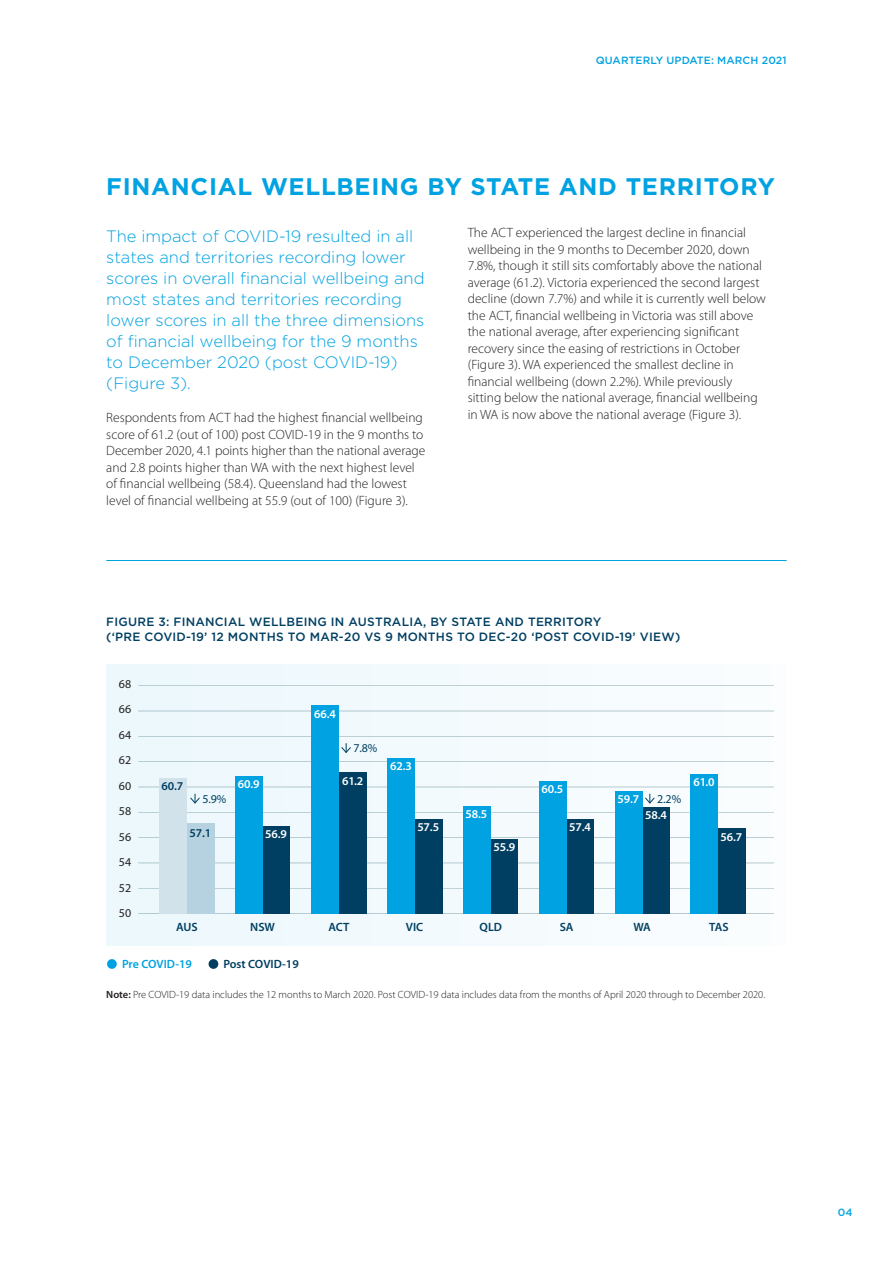
<style>
.page{position:relative;width:893px;height:1263px;background:#fff}
.page>*{position:absolute;margin:0;border:0;box-sizing:border-box;transform-origin:0 0}
.HL1{font:700 24px "Gotham";letter-spacing:.03em;color:#00a2e1}
.Intro_copy{font:300 16.5px/21px "Gotham";color:#00a2e1}
.Body{font:300 13.5px/16.5px "Myriad Pro";color:#231f20}
.HL3{font:500 12px/15px "Gotham";letter-spacing:.02em;color:#003f61}
.t1{font:600 12px "Myriad Pro";letter-spacing:-.01em;color:#fff}
.t2{font:600 12px "Myriad Pro";color:#003f61}
.t3{font:12px/25.5px "Myriad Pro";color:#231f20;text-align:justify}
.t4{font:12px "Myriad Pro";color:#003f61}
.t5{font:600 12px "Myriad Pro";letter-spacing:-.005em;color:#00a2e1}
.t6{font:300 10.5px "Myriad Pro";color:#231f20}
.t7{font:500 10.5px "Gotham";letter-spacing:.01em;color:#00a2e1}
.s1{font-weight:600}
</style>
<div class="page">
<div style="left:106px;top:664px;width:681px;height:281px;background:#f3fafd"></div>
<hr style="left:138px;top:913px;width:636px;height:1px;background:#70949e">
<hr style="left:138px;top:888px;width:636px;height:1px;background:#70949e">
<hr style="left:138px;top:863px;width:636px;height:1px;background:#70949e">
<hr style="left:138px;top:837px;width:636px;height:1px;background:#70949e">
<hr style="left:138px;top:812px;width:636px;height:1px;background:#70949e">
<hr style="left:138px;top:787px;width:636px;height:1px;background:#70949e">
<hr style="left:138px;top:761px;width:636px;height:1px;background:#70949e">
<hr style="left:138px;top:736px;width:636px;height:1px;background:#70949e">
<hr style="left:138px;top:711px;width:636px;height:1px;background:#70949e">
<hr style="left:138px;top:685px;width:636px;height:1px;background:#70949e">
<div style="left:107px;top:959px;width:10px;height:10px;background:#00a2e1;border-radius:50%"></div>
<div style="left:209px;top:959px;width:9px;height:10px;background:#003f61;border-radius:50%"></div>
<div style="left:187px;top:823px;width:27px;height:90px;background:#b6d1df"></div>
<div style="left:159px;top:778px;width:28px;height:135px;background:#d2e2ea"></div>
<div style="left:262px;top:826px;width:28px;height:87px;background:#003f61"></div>
<div style="left:235px;top:776px;width:27px;height:137px;background:#00a2e1"></div>
<div style="left:339px;top:772px;width:28px;height:141px;background:#003f61"></div>
<div style="left:311px;top:705px;width:28px;height:208px;background:#00a2e1"></div>
<div style="left:415px;top:818px;width:27px;height:95px;background:#003f61"></div>
<div style="left:387px;top:758px;width:28px;height:155px;background:#00a2e1"></div>
<div style="left:491px;top:839px;width:27px;height:74px;background:#003f61"></div>
<div style="left:463px;top:806px;width:28px;height:107px;background:#00a2e1"></div>
<div style="left:566px;top:819px;width:28px;height:94px;background:#003f61"></div>
<div style="left:539px;top:781px;width:27px;height:132px;background:#00a2e1"></div>
<div style="left:642px;top:807px;width:28px;height:106px;background:#003f61"></div>
<div style="left:615px;top:791px;width:27px;height:122px;background:#00a2e1"></div>
<div style="left:718px;top:828px;width:28px;height:85px;background:#003f61"></div>
<div style="left:691px;top:774px;width:27px;height:139px;background:#00a2e1"></div>
<svg style="left:341px;top:743px;width:10px;height:10px"></svg>
<svg style="left:190px;top:794px;width:10px;height:10px"></svg>
<svg style="left:645px;top:794px;width:10px;height:10px"></svg>
<hr style="left:106px;top:560px;width:681px;height:1px;background:#00a2e1">
<p class="t7" style="left:596px;top:54px;width:192px">QUARTERLY UPDATE: MARCH 2021</p>
<p class="HL1" style="left:106px;top:173px;width:670px">FINANCIAL WELLBEING BY STATE AND TERRITORY</p>
<p class="Intro_copy" style="left:106px;top:225px;width:320px">The impact of COVID-19 resulted in all states and territories recording lower scores in overall financial wellbeing and most states and territories recording lower scores in all the three dimensions of financial wellbeing for the 9 months to December 2020 (post COVID-19) (Figure 3).</p>
<p class="Body" style="left:106px;top:409px;width:320px">Respondents from ACT had the highest financial wellbeing score of 61.2 (out of 100) post COVID-19 in the 9 months to December 2020, 4.1 points higher than the national average and 2.8 points higher than WA with the next highest level of financial wellbeing (58.4). Queensland had the lowest level of financial wellbeing at 55.9 (out of 100) (Figure 3).</p>
<p class="Body" style="left:468px;top:224px;width:300px">The ACT experienced the largest decline in financial wellbeing in the 9 months to December 2020, down 7.8%, though it still sits comfortably above the national average (61.2). Victoria experienced the second largest decline (down 7.7%) and while it is currently well below the ACT, financial wellbeing in Victoria was still above the national average, after experiencing significant recovery since the easing of restrictions in October (Figure 3). WA experienced the smallest decline in financial wellbeing (down 2.2%). While previously sitting below the national average, financial wellbeing in WA is now above the national average (Figure 3).</p>
<p class="HL3" style="left:106px;top:614px;width:576px">FIGURE 3: FINANCIAL WELLBEING IN AUSTRALIA, BY STATE AND TERRITORY<br>(‘PRE COVID-19’ 12 MONTHS TO MAR-20 VS 9 MONTHS TO DEC-20 ‘POST COVID-19’ VIEW)</p>
<p class="t3" style="left:119px;top:671px;width:14px">68<br>66<br>64<br>62<br>60<br>58<br>56<br>54<br>52</p>
<p class="t3" style="left:119px;top:900px;width:14px">50</p>
<p class="t2" style="left:162px;top:779px;width:23px">60.7</p>
<p class="t1" style="left:314px;top:706px;width:23px">66.4</p>
<p class="t4" style="left:353px;top:741px;width:25px">7.8%</p>
<p class="t1" style="left:390px;top:758px;width:23px">62.3</p>
<p class="t1" style="left:342px;top:773px;width:23px">61.2</p>
<p class="t1" style="left:238px;top:776px;width:23px">60.9</p>
<p class="t1" style="left:541px;top:781px;width:23px">60.5</p>
<p class="t4" style="left:202px;top:791px;width:25px">5.9%</p>
<p class="t4" style="left:657px;top:791px;width:25px">2.2%</p>
<p class="t1" style="left:617px;top:791px;width:23px">59.7</p>
<p class="t1" style="left:466px;top:806px;width:23px">58.5</p>
<p class="t1" style="left:645px;top:807px;width:23px">58.4</p>
<p class="t2" style="left:190px;top:825px;width:23px">57.1</p>
<p class="t1" style="left:265px;top:827px;width:23px">56.9</p>
<p class="t1" style="left:417px;top:820px;width:23px">57.5</p>
<p class="t1" style="left:493px;top:839px;width:23px">55.9</p>
<p class="t1" style="left:569px;top:820px;width:23px">57.4</p>
<p class="t1" style="left:693px;top:774px;width:23px">61.0</p>
<p class="t1" style="left:721px;top:829px;width:23px">56.7</p>
<p class="t2" style="left:176px;top:919px;width:23px">AUS</p>
<p class="t2" style="left:250px;top:919px;width:26px">NSW</p>
<p class="t2" style="left:329px;top:919px;width:22px">ACT</p>
<p class="t2" style="left:406px;top:919px;width:19px">VIC</p>
<p class="t2" style="left:480px;top:919px;width:24px">QLD</p>
<p class="t2" style="left:560px;top:919px;width:15px">SA</p>
<p class="t2" style="left:633px;top:919px;width:19px">WA</p>
<p class="t2" style="left:709px;top:919px;width:21px">TAS</p>
<p class="t5" style="left:122px;top:956px;width:71px">Pre COVID-19</p>
<p class="t2" style="left:223px;top:956px;width:77px">Post COVID-19</p>
<p class="t6" style="left:106px;top:988px;width:660px"><span class="s1">Note:</span> Pre COVID-19 data includes the 12 months to March 2020. Post COVID-19 data includes data from the months of April 2020 through to December 2020.</p>
<p class="t7" style="left:838px;top:1207px;width:16px">04</p>
</div>
